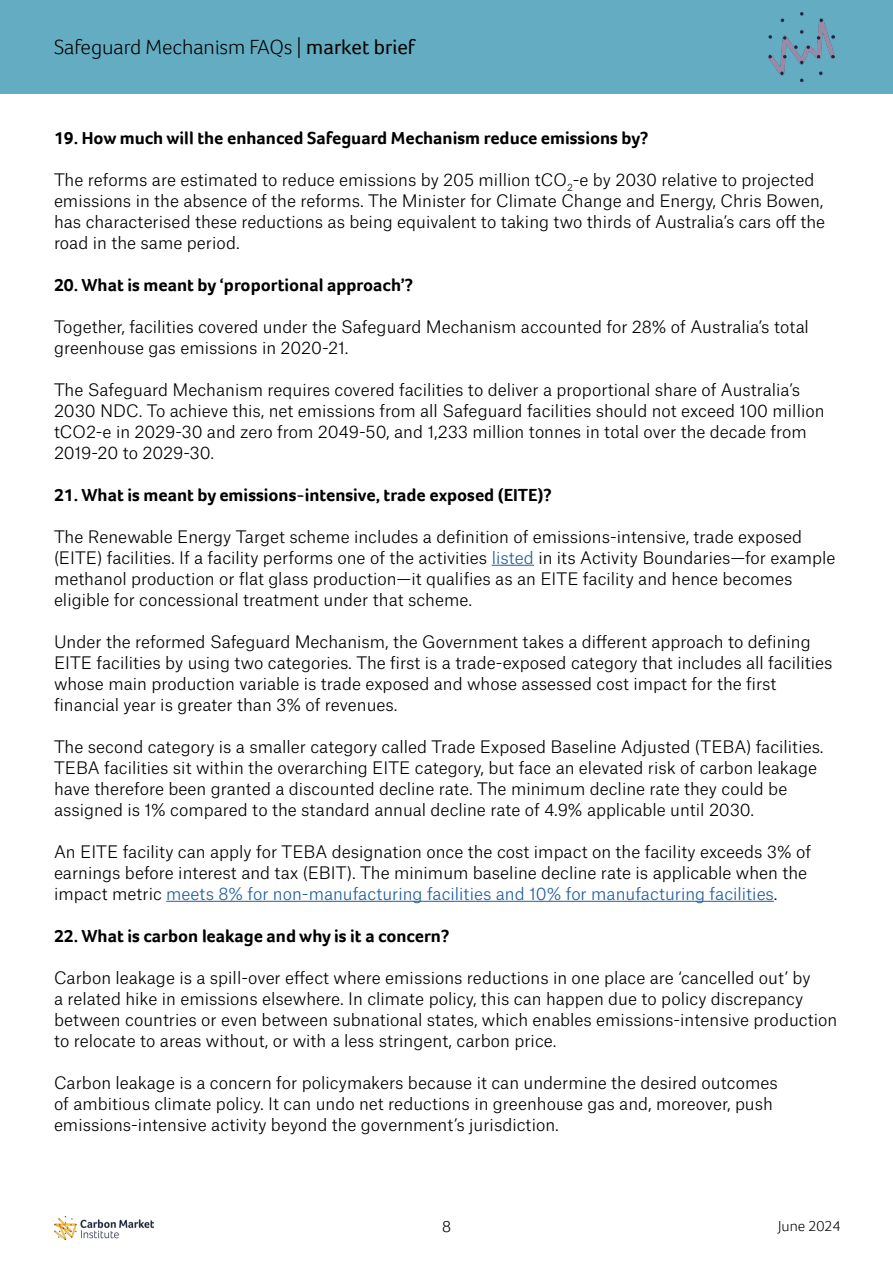
<style>
.page{position:relative;width:893px;height:1263px;background:#fff}
.page>*{position:absolute;margin:0;border:0;box-sizing:border-box;transform-origin:0 0}
.t1{font:300 21px "Foco";color:#000}
.t2{font:700 18px "Foco";color:#000}
.t3{font:300 16.5px/21px "Atlas Grotesk";color:#000}
.t4{font:300 16.5px "Foco";color:#000}
.t5{font:300 15px "Foco";color:#000}
.s1{font-weight:400}
.s2{color:#215e9e}
</style>
<div class="page">
<div style="left:0;top:0;width:893px;height:93px;background:#63acc2"></div>
<img style="left:769px;top:12px;width:65px;height:69px">
<img style="left:54px;top:1216px;width:99px;height:24px">
<hr style="left:492px;top:565px;width:42px;height:1px;background:#215e9e">
<hr style="left:166px;top:901px;width:608px;height:1px;background:#215e9e">
<p class="t1" style="left:54px;top:33px;width:362px">Safeguard Mechanism FAQs | <span class="s1">market brief</span></p>
<p class="t2" style="left:54px;top:126px;width:596px">19. How much will the enhanced Safeguard Mechanism reduce emissions by?</p>
<p class="t3" style="left:54px;top:167px;width:773px">The reforms are estimated to reduce emissions by 205 million tCO<sub>2</sub>-e by 2030 relative to projected emissions in the absence of the reforms. The Minister for Climate Change and Energy, Chris Bowen, has characterised these reductions as being equivalent to taking two thirds of Australia’s cars off the road in the same period.</p>
<p class="t2" style="left:54px;top:273px;width:361px">20. What is meant by ‘proportional approach’?</p>
<p class="t3" style="left:54px;top:314px;width:756px">Together, facilities covered under the Safeguard Mechanism accounted for 28% of Australia’s total greenhouse gas emissions in 2020-21.</p>
<p class="t3" style="left:54px;top:377px;width:772px">The Safeguard Mechanism requires covered facilities to deliver a proportional share of Australia’s 2030 NDC. To achieve this, net emissions from all Safeguard facilities should not exceed 100 million tCO2-e in 2029-30 and zero from 2049-50, and 1,233 million tonnes in total over the decade from 2019-20 to 2029-30.</p>
<p class="t2" style="left:54px;top:483px;width:499px">21. What is meant by emissions-intensive, trade exposed (EITE)?</p>
<p class="t3" style="left:54px;top:524px;width:783px">The Renewable Energy Target scheme includes a definition of emissions-intensive, trade exposed (EITE) facilities. If a facility performs one of the activities <span class="s2">listed</span> in its Activity Boundaries—for example methanol production or flat glass production—it qualifies as an EITE facility and hence becomes eligible for concessional treatment under that scheme.</p>
<p class="t3" style="left:54px;top:629px;width:780px">Under the reformed Safeguard Mechanism, the Government takes a different approach to defining EITE facilities by using two categories. The first is a trade-exposed category that includes all facilities whose main production variable is trade exposed and whose assessed cost impact for the first financial year is greater than 3% of revenues.</p>
<p class="t3" style="left:54px;top:734px;width:771px">The second category is a smaller category called Trade Exposed Baseline Adjusted (TEBA) facilities.<br>TEBA facilities sit within the overarching EITE category, but face an elevated risk of carbon leakage have therefore been granted a discounted decline rate. The minimum decline rate they could be assigned is 1% compared to the standard annual decline rate of 4.9% applicable until 2030.</p>
<p class="t3" style="left:54px;top:839px;width:759px">An EITE facility can apply for TEBA designation once the cost impact on the facility exceeds 3% of earnings before interest and tax (EBIT). The minimum baseline decline rate is applicable when the impact metric <span class="s2">meets 8% for non-manufacturing facilities and 10% for manufacturing facilities</span>.</p>
<p class="t2" style="left:54px;top:924px;width:397px">22. What is carbon leakage and why is it a concern?</p>
<p class="t3" style="left:54px;top:965px;width:785px">Carbon leakage is a spill-over effect where emissions reductions in one place are ‘cancelled out’ by<br>a related hike in emissions elsewhere. In climate policy, this can happen due to policy discrepancy between countries or even between subnational states, which enables emissions-intensive production to relocate to areas without, or with a less stringent, carbon price.</p>
<p class="t3" style="left:54px;top:1070px;width:725px">Carbon leakage is a concern for policymakers because it can undermine the desired outcomes of ambitious climate policy. It can undo net reductions in greenhouse gas and, moreover, push emissions-intensive activity beyond the government’s jurisdiction.</p>
<p class="t4" style="left:442px;top:1216px;width:10px">8</p>
<p class="t5" style="left:778px;top:1216px;width:64px">June 2024</p>
</div>
